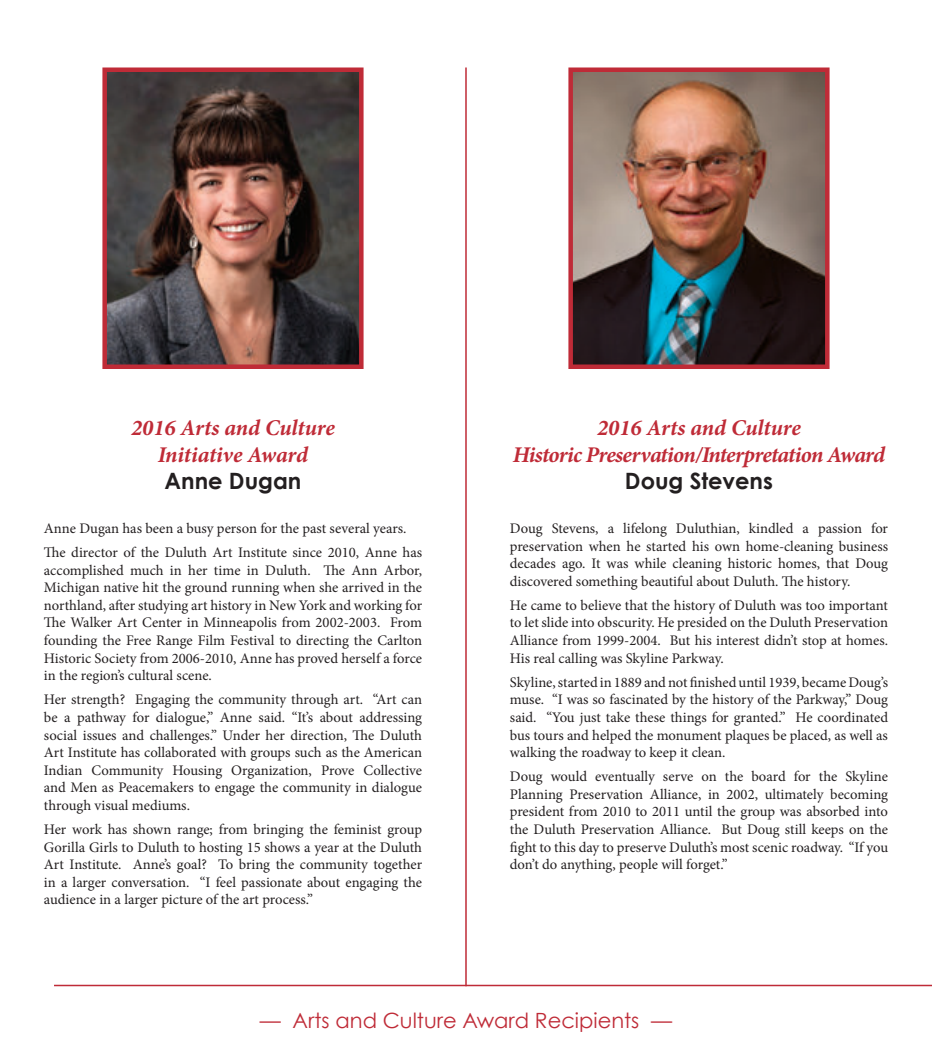
<style>
.page{position:relative;width:932px;height:1053px;background:#fff}
.page>*{position:absolute;margin:0;border:0;box-sizing:border-box;transform-origin:0 0}
.t1{font:italic 700 22.5px/27px "Minion Pro";letter-spacing:-.015em;color:#bf2b37;text-align:center}
.t2{font:700 22.5px "Century Gothic";color:#231f20}
.t3{font:21px "Century Gothic";color:#bf2b37}
.t4{font:14.7px/17.5px "Minion Pro";color:#231f20;text-align:justify}
</style>
<div class="page">
<hr style="left:54px;top:985px;width:878px;height:1px;background:#bf2b37">
<img style="left:107px;top:73px;width:251px;height:291px">
<div style="left:102px;top:68px;width:261px;height:301px;border:4px solid #bf2b37"></div>
<img style="left:573px;top:73px;width:251px;height:291px">
<div style="left:568px;top:68px;width:261px;height:301px;border:4px solid #bf2b37"></div>
<hr style="left:465px;top:68px;width:1px;height:918px;background:#bf2b37">
<h1 class="t1" style="left:131px;top:414px;width:205px">2016 Arts and Culture<br>Initiative Award</h1>
<h1 class="t2" style="left:164px;top:467px;width:138px">Anne Dugan</h1>
<p class="t4" style="left:44px;top:516px;width:380px;line-height:24.3px">Anne Dugan has been a busy person for the past several years.<br>The director of the Duluth Art Institute since 2010, Anne has</p>
<p class="t4" style="left:44px;top:561px;width:380px">accomplished much in her time in Duluth. The Ann Arbor, Michigan native hit the ground running when she arrived in the northland, after studying art history in New York and working for The Walker Art Center in Minneapolis from 2002-2003. From founding the Free Range Film Festival to directing the Carlton Historic Society from 2006-2010, Anne has proved herself a force in the region’s cultural scene.</p>
<p class="t4" style="left:44px;top:691px;width:380px">Her strength? Engaging the community through art. “Art can be a pathway for dialogue,” Anne said. “It’s about addressing social issues and challenges.” Under her direction, The Duluth Art Institute has collaborated with groups such as the American Indian Community Housing Organization, Prove Collective and Men as Peacemakers to engage the community in dialogue through visual mediums.</p>
<p class="t4" style="left:44px;top:821px;width:380px">Her work has shown range; from bringing the feminist group Gorilla Girls to Duluth to hosting 15 shows a year at the Duluth Art Institute. Anne’s goal? To bring the community together in a larger conversation. “I feel passionate about engaging the audience in a larger picture of the art process.”</p>
<h1 class="t1" style="left:513px;top:414px;width:373px">2016 Arts and Culture<br>Historic Preservation/Interpretation Award</h1>
<h1 class="t2" style="left:625px;top:467px;width:150px">Doug Stevens</h1>
<p class="t4" style="left:510px;top:520px;width:380px">Doug Stevens, a lifelong Duluthian, kindled a passion for preservation when he started his own home-cleaning business decades ago. It was while cleaning historic homes, that Doug discovered something beautiful about Duluth. The history.</p>
<p class="t4" style="left:510px;top:597px;width:380px">He came to believe that the history of Duluth was too important to let slide into obscurity. He presided on the Duluth Preservation Alliance from 1999-2004. But his interest didn’t stop at homes.<br>His real calling was Skyline Parkway.</p>
<p class="t4" style="left:510px;top:673px;width:380px">Skyline, started in 1889 and not finished until 1939, became Doug’s muse. “I was so fascinated by the history of the Parkway,” Doug said. “You just take these things for granted.” He coordinated bus tours and helped the monument plaques be placed, as well as walking the roadway to keep it clean.</p>
<p class="t4" style="left:510px;top:768px;width:380px">Doug would eventually serve on the board for the Skyline Planning Preservation Alliance, in 2002, ultimately becoming president from 2010 to 2011 until the group was absorbed into the Duluth Preservation Alliance. But Doug still keeps on the fight to this day to preserve Duluth’s most scenic roadway. “If you don’t do anything, people will forget.”</p>
<h2 class="t3" style="left:260px;top:1007px;width:413px">— Arts and Culture Award Recipients —</h2>
</div>
